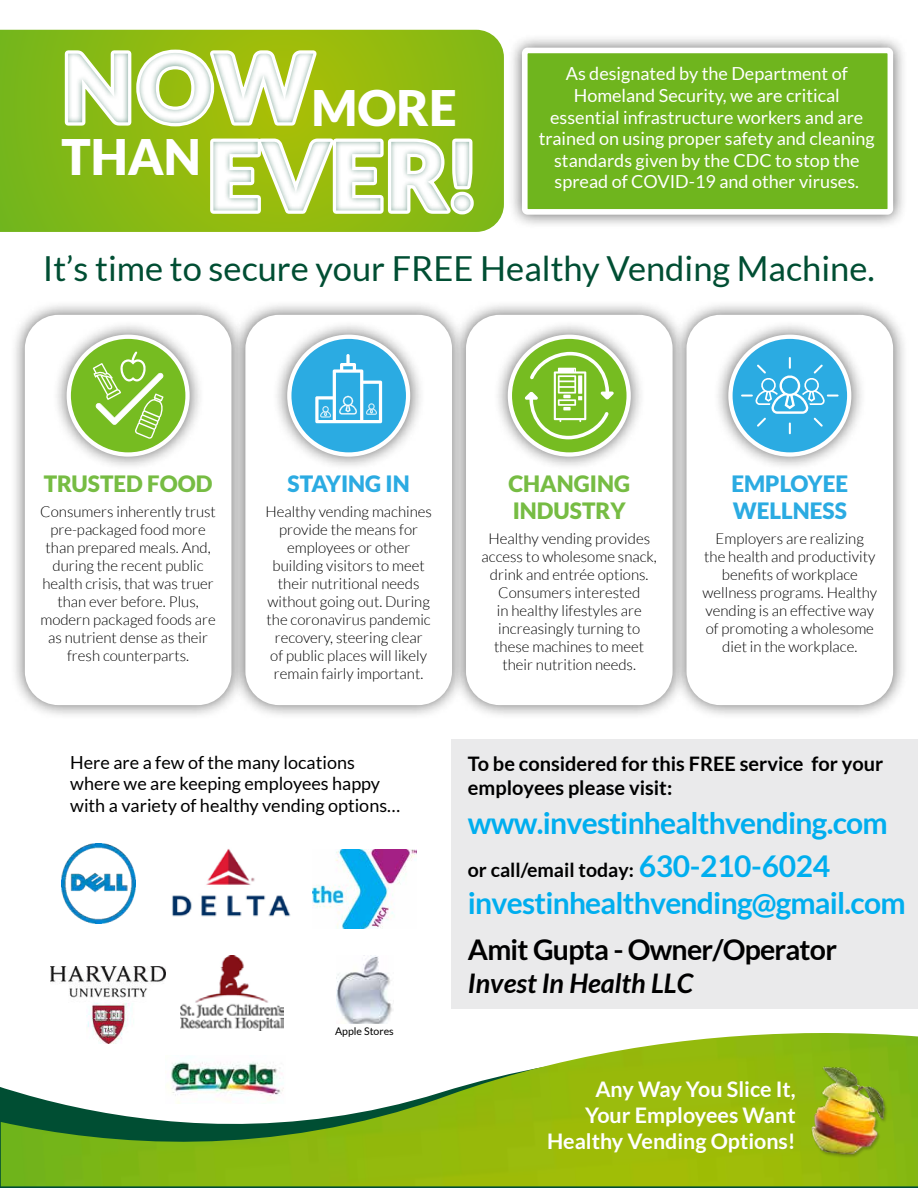
<style>
.page{position:relative;width:918px;height:1188px;background:#fff}
.page>*{position:absolute;margin:0;border:0;box-sizing:border-box;transform-origin:0 0}
.t1{font:900 94.2px/88.2px "Lato";color:#fff}
.t2{font:900 49.05px "Lato";color:#fff}
.t3{font:34.5px "Lato";color:#004e33}
.t4{font:700 30px "Lato";letter-spacing:-.025em;color:#00aeef}
.t5{font:700 28.5px "Lato";letter-spacing:-.025em;color:#000}
.t6{font:italic 700 27px "Lato";color:#000}
.t7{font:900 22.5px/27px "Lato";color:#76bc43}
.t8{font:900 22.5px/27px "Lato";color:#2babe2}
.t9{font:700 21.45px/25.8px "Lato";color:#fff;text-align:right}
.t10{font:700 19.95px/24px "Lato";color:#000}
.t11{font:700 19.5px "Lato";color:#000}
.t12{font:18px/21.6px "Lato";color:#fff;text-align:center}
.t13{font:18px/21.6px "Lato";color:#000}
.t14{font:300 15px/18px "Lato";color:#000;text-align:center}
.t15{font:10.5px "Lato";color:#000}
.s1{font-size:30px;color:#00aeef}
.s2{font-style:inherit}
</style>
<div class="page">
<img style="left:172px;top:849px;width:119px;height:68px">
<div style="left:451px;top:740px;width:467px;height:269px;background:#eaeaeb"></div>
<svg style="left:0;top:989px;width:918px;height:199px"></svg>
<img style="left:1px;top:1033px;width:917px;height:153px">
<img style="left:61px;top:844px;width:75px;height:79px">
<img style="left:312px;top:849px;width:105px;height:79px">
<img style="left:181px;top:955px;width:102px;height:75px">
<img style="left:50px;top:967px;width:115px;height:76px">
<img style="left:165px;top:1055px;width:120px;height:49px">
<img style="left:803px;top:1047px;width:87px;height:131px">
<img style="left:337px;top:956px;width:57px;height:69px">
<div style="left:325px;top:1025px;width:79px;height:14px;background:#fff"></div>
<div style="left:508px;top:33px;width:399px;height:196px;background:#000;opacity:.6"></div>
<div style="left:525px;top:50px;width:365px;height:162px;background:#6fb51e;border-radius:3px"></div>
<div style="left:522px;top:48px;width:371px;height:167px;border:6px solid #fff;border-radius:3px"></div>
<div style="left:451px;top:300px;width:237px;height:420px;background:#000;opacity:.6"></div>
<div style="left:466px;top:315px;width:207px;height:390px;background:#fff;border-radius:34px"></div>
<div style="left:493px;top:320px;width:153px;height:152px;background:#000;opacity:.6"></div>
<svg style="left:508px;top:335px;width:123px;height:122px"></svg>
<div style="left:230px;top:300px;width:237px;height:420px;background:#000;opacity:.6"></div>
<div style="left:245px;top:315px;width:207px;height:390px;background:#fff;border-radius:34px"></div>
<div style="left:671px;top:300px;width:237px;height:420px;background:#000;opacity:.6"></div>
<div style="left:687px;top:315px;width:206px;height:390px;background:#fff;border-radius:34px"></div>
<div style="left:714px;top:320px;width:152px;height:152px;background:#000;opacity:.6"></div>
<svg style="left:728px;top:335px;width:123px;height:122px"></svg>
<div style="left:272px;top:320px;width:153px;height:152px;background:#000;opacity:.6"></div>
<svg style="left:287px;top:335px;width:123px;height:122px"></svg>
<div style="left:10px;top:300px;width:237px;height:420px;background:#000;opacity:.6"></div>
<div style="left:25px;top:315px;width:206px;height:390px;background:#fff;border-radius:34px"></div>
<div style="left:52px;top:320px;width:153px;height:152px;background:#000;opacity:.6"></div>
<svg style="left:67px;top:335px;width:123px;height:122px"></svg>
<svg style="left:0;top:30px;width:504px;height:202px;background:#84b817"></svg>
<div style="left:54px;top:32px;width:371px;height:109px;background:#004e33;opacity:.5"></div>
<div style="left:199px;top:120px;width:393px;height:109px;background:#004e33;opacity:.5"></div>
<h1 class="t1" style="left:208px;top:42px;width:274px;text-indent:-145px">NOW<br>EVER!</h1>
<h2 class="t2" style="left:311px;top:79px;width:147px">MORE</h2>
<h2 class="t2" style="left:61px;top:128px;width:141px">THAN</h2>
<p class="t12" style="left:539px;top:63px;width:338px">As designated by the Department of Homeland Security, we are critical essential infrastructure workers and are trained on using proper safety and cleaning standards given by the CDC to stop the spread of COVID-19 and other viruses.</p>
<h3 class="t3" style="left:43px;top:249px;width:834px">It’s time to secure your FREE Healthy Vending Machine.</h3>
<h3 class="t7" style="left:44px;top:470px;width:170px">TRUSTED FOOD</h3>
<p class="t14" style="left:40px;top:502px;width:177px">Consumers inherently trust pre-packaged food more than prepared meals. And, during the recent public health crisis, that was truer than ever before. Plus, modern packaged foods are as nutrient dense as their fresh counterparts.</p>
<h3 class="t8" style="left:288px;top:470px;width:124px">STAYING IN</h3>
<p class="t14" style="left:265px;top:502px;width:168px">Healthy vending machines provide the means for employees or other building visitors to meet their nutritional needs without going out. During the coronavirus pandemic recovery, steering clear<br>of public places will likely remain fairly important.</p>
<p class="t13" style="left:70px;top:751px;width:332px">Here are a few of the many locations where we are keeping employees happy with a variety of healthy vending options…</p>
<p class="t15" style="left:335px;top:1026px;width:60px">Apple Stores</p>
<h3 class="t7" style="left:508px;top:470px;width:123px">CHANGING<br>INDUSTRY</h3>
<p class="t14" style="left:482px;top:529px;width:177px">Healthy vending provides access to wholesome snack, drink and entrée options.<br>Consumers interested<br>in healthy lifestyles are increasingly turning to these machines to meet their nutrition needs.</p>
<h3 class="t8" style="left:731px;top:470px;width:118px">EMPLOYEE<br>WELLNESS</h3>
<p class="t14" style="left:703px;top:529px;width:176px">Employers are realizing<br>the health and productivity benefits of workplace wellness programs. Healthy vending is an effective way of promoting a wholesome diet in the workplace.</p>
<h3 class="t10" style="left:468px;top:751px;width:417px">To be considered for this FREE service for your employees please visit:</h3>
<h3 class="t4" style="left:468px;top:805px;width:421px">www.investinhealthvending.com</h3>
<h3 class="t11" style="left:468px;top:859px;width:364px">or call/email today: <span class="s1">630-210-6024</span></h3>
<h3 class="t4" style="left:468px;top:886px;width:439px">investinhealthvending@gmail.com</h3>
<h3 class="t5" style="left:468px;top:933px;width:371px"><span class="s2">Amit Gupta</span> - Owner/Operator</h3>
<h3 class="t6" style="left:468px;top:968px;width:227px">Invest In Health LLC</h3>
<h3 class="t9" style="left:547px;top:1076px;width:250px">Any Way You Slice It,<br>Your Employees Want<br>Healthy Vending Options!</h3>
</div>
